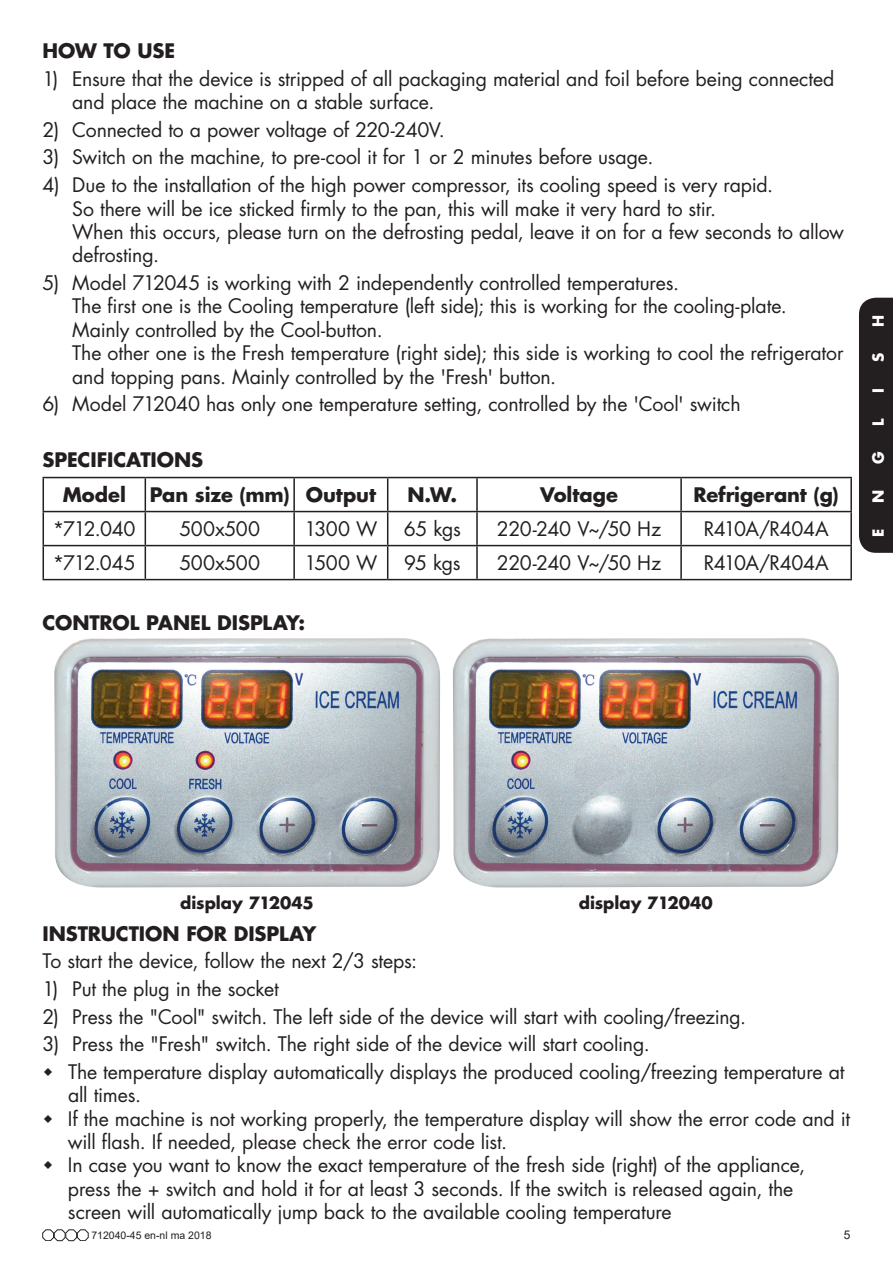
<style>
.page{position:relative;width:893px;height:1263px;background:#fff}
.page>*{position:absolute;margin:0;border:0;box-sizing:border-box;transform-origin:0 0}
.t1{font:19.5px/23.4px "Futura LT";letter-spacing:-.005em;color:#231f20}
.t2{font:700 19.5px/35.8px "Futura LT";letter-spacing:-.005em;color:#231f20}
.t3{font:19.5px "Futura LT";letter-spacing:-.03em;color:#231f20}
.t4{font:700 16.5px "Futura LT";color:#231f20}
.t5{font:700 15px "Futura LT";color:#fff}
.t6{font:12px "Arial";color:#231f20}
.t7{font:10.5px "Arial";color:#231f20}
</style>
<div class="page">
<svg style="left:43px;top:1229px;width:45px;height:12px"></svg>
<hr style="left:43px;top:477px;width:102px;height:1px;background:#231f20">
<hr style="left:43px;top:478px;width:1px;height:33px;background:#231f20">
<hr style="left:145px;top:477px;width:149px;height:1px;background:#231f20">
<hr style="left:145px;top:478px;width:1px;height:33px;background:#231f20">
<hr style="left:294px;top:477px;width:94px;height:1px;background:#231f20">
<hr style="left:293px;top:478px;width:2px;height:33px;background:#231f20">
<hr style="left:388px;top:477px;width:89px;height:1px;background:#231f20">
<hr style="left:387px;top:478px;width:1px;height:33px;background:#231f20">
<hr style="left:477px;top:477px;width:204px;height:1px;background:#231f20">
<hr style="left:476px;top:478px;width:2px;height:33px;background:#231f20">
<hr style="left:681px;top:477px;width:171px;height:1px;background:#231f20">
<hr style="left:680px;top:478px;width:2px;height:33px;background:#231f20">
<hr style="left:850px;top:478px;width:2px;height:33px;background:#231f20">
<hr style="left:43px;top:511px;width:102px;height:1px;background:#231f20">
<hr style="left:43px;top:512px;width:1px;height:33px;background:#231f20">
<hr style="left:145px;top:511px;width:149px;height:1px;background:#231f20">
<hr style="left:145px;top:512px;width:1px;height:33px;background:#231f20">
<hr style="left:294px;top:511px;width:94px;height:1px;background:#231f20">
<hr style="left:293px;top:512px;width:2px;height:33px;background:#231f20">
<hr style="left:388px;top:511px;width:89px;height:1px;background:#231f20">
<hr style="left:387px;top:512px;width:1px;height:33px;background:#231f20">
<hr style="left:477px;top:511px;width:204px;height:1px;background:#231f20">
<hr style="left:476px;top:512px;width:2px;height:33px;background:#231f20">
<hr style="left:681px;top:511px;width:171px;height:1px;background:#231f20">
<hr style="left:680px;top:512px;width:2px;height:33px;background:#231f20">
<hr style="left:850px;top:512px;width:2px;height:33px;background:#231f20">
<hr style="left:43px;top:545px;width:102px;height:1px;background:#231f20">
<hr style="left:43px;top:546px;width:1px;height:33px;background:#231f20">
<hr style="left:145px;top:545px;width:149px;height:1px;background:#231f20">
<hr style="left:145px;top:546px;width:1px;height:33px;background:#231f20">
<hr style="left:294px;top:545px;width:94px;height:1px;background:#231f20">
<hr style="left:293px;top:546px;width:2px;height:33px;background:#231f20">
<hr style="left:388px;top:545px;width:89px;height:1px;background:#231f20">
<hr style="left:387px;top:546px;width:1px;height:33px;background:#231f20">
<hr style="left:477px;top:545px;width:204px;height:1px;background:#231f20">
<hr style="left:476px;top:546px;width:2px;height:33px;background:#231f20">
<hr style="left:681px;top:545px;width:171px;height:1px;background:#231f20">
<hr style="left:680px;top:546px;width:2px;height:33px;background:#231f20">
<hr style="left:850px;top:546px;width:2px;height:33px;background:#231f20">
<hr style="left:43px;top:579px;width:102px;height:1px;background:#231f20">
<hr style="left:145px;top:579px;width:149px;height:1px;background:#231f20">
<hr style="left:294px;top:579px;width:94px;height:1px;background:#231f20">
<hr style="left:388px;top:579px;width:89px;height:1px;background:#231f20">
<hr style="left:477px;top:579px;width:204px;height:1px;background:#231f20">
<hr style="left:681px;top:579px;width:171px;height:1px;background:#231f20">
<img style="left:453px;top:638px;width:386px;height:249px">
<img style="left:54px;top:638px;width:386px;height:249px">
<div style="left:859px;top:298px;width:34px;height:255px;background:#231f20"></div>
<p class="t2" style="left:43px;top:33px;width:134px">HOW TO USE</p>
<p class="t1" style="left:72px;top:67px;width:764px;text-indent:-30px">1) Ensure that the device is stripped of all packaging material and foil before being connected and place the machine on a stable surface.</p>
<p class="t1" style="left:43px;top:118px;width:404px">2) Connected to a power voltage of 220-240V.</p>
<p class="t1" style="left:43px;top:146px;width:612px">3) Switch on the machine, to pre-cool it for 1 or 2 minutes before usage.</p>
<p class="t1" style="left:72px;top:173px;width:773px;text-indent:-30px">4) Due to the installation of the high power compressor, its cooling speed is very rapid.<br>So there will be ice sticked firmly to the pan, this will make it very hard to stir.<br>When this occurs, please turn on the defrosting pedal, leave it on for a few seconds to allow defrosting.</p>
<p class="t1" style="left:72px;top:271px;width:773px;text-indent:-30px">5) Model 712045 is working with 2 independently controlled temperatures.<br>The first one is the Cooling temperature (left side); this is working for the cooling-plate.<br>Mainly controlled by the Cool-button.<br>The other one is the Fresh temperature (right side); this side is working to cool the refrigerator and topping pans. Mainly controlled by the 'Fresh' button.</p>
<p class="t1" style="left:43px;top:393px;width:700px">6) Model 712040 has only one temperature setting, controlled by the 'Cool' switch</p>
<p class="t2" style="left:63px;top:441px;width:315px;text-indent:-20px">SPECIFICATIONS<br>Model Pan size (mm) Output</p>
<p class="t2" style="left:407px;top:477px;width:51px">N.W.</p>
<p class="t2" style="left:540px;top:477px;width:79px">Voltage</p>
<p class="t2" style="left:693px;top:477px;width:147px">Refrigerant (g)</p>
<p class="t1" style="left:53px;top:517px;width:84px">*712.040</p>
<p class="t1" style="left:179px;top:517px;width:82px">500x500</p>
<p class="t1" style="left:304px;top:517px;width:75px">1300 W</p>
<p class="t1" style="left:404px;top:517px;width:59px">65 kgs</p>
<p class="t3" style="left:497px;top:516px;width:166px">220-240 V~/50 Hz</p>
<p class="t1" style="left:704px;top:517px;width:126px">R410A/R404A</p>
<p class="t1" style="left:53px;top:551px;width:84px">*712.045</p>
<p class="t1" style="left:179px;top:551px;width:82px">500x500</p>
<p class="t1" style="left:304px;top:551px;width:75px">1500 W</p>
<p class="t1" style="left:404px;top:551px;width:58px">95 kgs</p>
<p class="t3" style="left:497px;top:550px;width:166px">220-240 V~/50 Hz</p>
<p class="t1" style="left:704px;top:551px;width:126px">R410A/R404A</p>
<p class="t2" style="left:43px;top:604px;width:264px">CONTROL PANEL DISPLAY:</p>
<p class="t5" style="left:868px;top:327px;width:14px;rotate:-90deg">H</p>
<p class="t5" style="left:868px;top:362px;width:11px;rotate:-90deg">S</p>
<p class="t5" style="left:868px;top:393px;width:6px;rotate:-90deg">I</p>
<p class="t5" style="left:868px;top:426px;width:9px;rotate:-90deg">L</p>
<p class="t5" style="left:868px;top:464px;width:14px;rotate:-90deg">G</p>
<p class="t5" style="left:868px;top:503px;width:15px;rotate:-90deg">N</p>
<p class="t5" style="left:868px;top:537px;width:10px;rotate:-90deg">E</p>
<p class="t4" style="left:180px;top:892px;width:135px">display 712045</p>
<p class="t4" style="left:579px;top:892px;width:136px">display 712040</p>
<p class="t2" style="left:43px;top:915px;width:275px">INSTRUCTION FOR DISPLAY</p>
<p class="t1" style="left:43px;top:949px;width:376px">To start the device, follow the next 2/3 steps:</p>
<p class="t1" style="left:43px;top:977px;width:238px">1) Put the plug in the socket</p>
<p class="t1" style="left:43px;top:1005px;width:705px">2) Press the "Cool" switch. The left side of the device will start with cooling/freezing.</p>
<p class="t1" style="left:68px;top:1030px;width:778px;line-height:27.6px;text-indent:-25px">3) Press the "Fresh" switch. The right side of the device will start cooling.<br>The temperature display automatically displays the produced cooling/freezing temperature at</p>
<p class="t1" style="left:68px;top:1083px;width:784px">all times.<br>If the machine is not working properly, the temperature display will show the error code and it will flash. If needed, please check the error code list.<br>In case you want to know the exact temperature of the fresh side (right) of the appliance, press the + switch and hold it for at least 3 seconds. If the switch is released again, the screen will automatically jump back to the available cooling temperature</p>
<p class="t7" style="left:91px;top:1228px;width:122px">712040-45 en-nl ma 2018</p>
<p class="t6" style="left:844px;top:1226px;width:8px">5</p>
</div>
